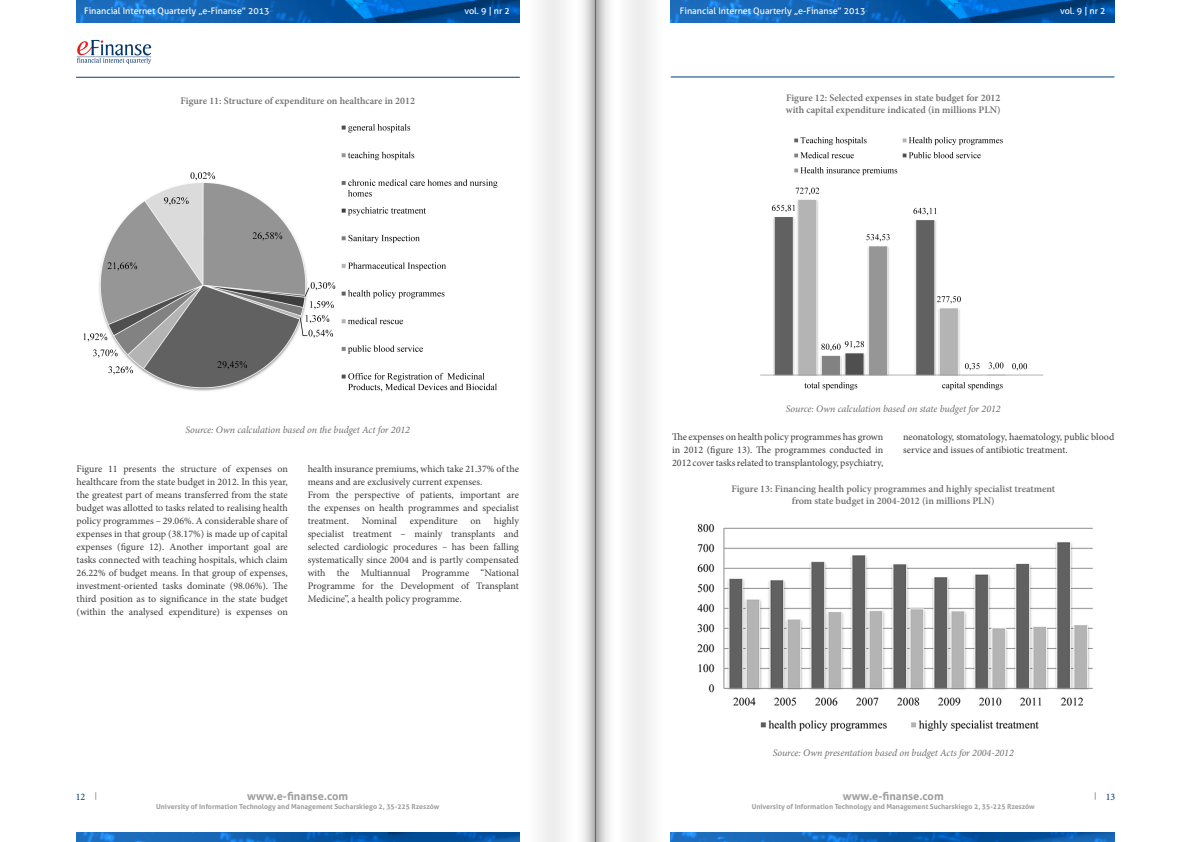
<style>
.page{position:relative;width:1191px;height:842px;background:#fff}
.page>*{position:absolute;margin:0;border:0;box-sizing:border-box;transform-origin:0 0}
.t1{font:700 11px "Aller";color:#9d9d9c}
.t2{font:10px/13px "Minion Pro";color:#3c3c3b;text-align:justify}
.t3{font:600 10px/12px "Minion Pro";color:#706f6f}
.t4{font:italic 10px "Minion Pro";letter-spacing:-.005em;color:#706f6f}
.t5{font:10px "Minion Pro";color:#003c77}
.t6{font:9px "Aller";color:#fff}
.t7{font:700 7px "Aller";color:#9d9d9c}
</style>
<div class="page">
<img style="left:77px;top:39px;width:74px;height:26px">
<img style="left:670px;top:0;width:444px;height:22px">
<img style="left:76px;top:0;width:444px;height:22px">
<img style="left:76px;top:832px;width:444px;height:10px">
<img style="left:670px;top:832px;width:444px;height:10px">
<hr style="left:76px;top:77px;width:444px;height:1px;background:#003c77">
<hr style="left:670px;top:77px;width:444px;height:1px;background:#003c77">
<svg style="left:595px;top:0;width:56px;height:842px"></svg>
<svg style="left:541px;top:0;width:54px;height:842px"></svg>
<img style="left:760px;top:137px;width:284px;height:254px">
<img style="left:697px;top:523px;width:396px;height:209px">
<img style="left:83px;top:124px;width:415px;height:268px">
<p class="t6" style="left:84px;top:6px;width:187px">Financial Internet Quarterly „e-Finanse” 2013</p>
<p class="t6" style="left:464px;top:6px;width:47px">vol. 9 | nr 2</p>
<p class="t6" style="left:680px;top:6px;width:187px">Financial Internet Quarterly „e-Finanse” 2013</p>
<p class="t6" style="left:1060px;top:6px;width:47px">vol. 9 | nr 2</p>
<p class="t3" style="left:180px;top:95px;width:236px">Figure 11: Structure of expenditure on healthcare in 2012</p>
<p class="t4" style="left:185px;top:422px;width:226px">Source: Own calculation based on the budget Act for 2012</p>
<p class="t2" style="left:77px;top:463px;width:213px">Figure 11 presents the structure of expenses on healthcare from the state budget in 2012. In this year, the greatest part of means transferred from the state budget was allotted to tasks related to realising health policy programmes – 29.06%. A considerable share of expenses in that group (38.17%) is made up of capital expenses (figure 12). Another important goal are tasks connected with teaching hospitals, which claim 26.22% of budget means. In that group of expenses, investment-oriented tasks dominate (98.06%). The third position as to significance in the state budget (within the analysed expenditure) is expenses on</p>
<p class="t2" style="left:308px;top:463px;width:213px;text-align:left">health insurance premiums, which take 21.37% of the means and are exclusively current expenses.<br>From the perspective of patients, important are the expenses on health programmes and specialist treatment.</p>
<p class="t2" style="left:308px;top:515px;width:213px;text-indent:186px">highly specialist treatment – mainly transplants and selected cardiologic procedures – has been falling systematically since 2004 and is partly compensated with the Multiannual Programme “National Programme for the Development of Transplant Medicine”, a health policy programme.</p>
<p class="t2" style="left:362px;top:515px;width:37px">Nominal</p>
<p class="t2" style="left:410px;top:515px;width:49px">expenditure</p>
<p class="t2" style="left:470px;top:515px;width:12px">on</p>
<p class="t3" style="left:785px;top:91px;width:216px">Figure 12: Selected expenses in state budget for 2012 with capital expenditure indicated (in millions PLN)</p>
<p class="t4" style="left:786px;top:402px;width:216px">Source: Own calculation based on state budget for 2012</p>
<p class="t2" style="left:672px;top:430px;width:213px">The expenses on health policy programmes has grown in 2012 (figure 13). The programmes conducted in 2012 cover tasks related to transplantology, psychiatry,</p>
<p class="t2" style="left:903px;top:430px;width:213px">neonatology, stomatology, haematology, public blood service and issues of antibiotic treatment.</p>
<p class="t3" style="left:731px;top:483px;width:325px;text-align:center">Figure 13: Financing health policy programmes and highly specialist treatment from state budget in 2004-2012 (in millions PLN)</p>
<p class="t4" style="left:772px;top:745px;width:242px">Source: Own presentation based on budget Acts for 2004-2012</p>
<p class="t1" style="left:247px;top:790px;width:102px">www.e-finanse.com</p>
<p class="t7" style="left:156px;top:802px;width:285px">University of Information Technology and Management Sucharskiego 2, 35-225 Rzeszów</p>
<p class="t1" style="left:842px;top:790px;width:102px">www.e-finanse.com</p>
<p class="t7" style="left:751px;top:802px;width:285px">University of Information Technology and Management Sucharskiego 2, 35-225 Rzeszów</p>
<p class="t5" style="left:76px;top:790px;width:11px">12</p>
<p class="t5" style="left:1105px;top:790px;width:11px">13</p>
</div>
